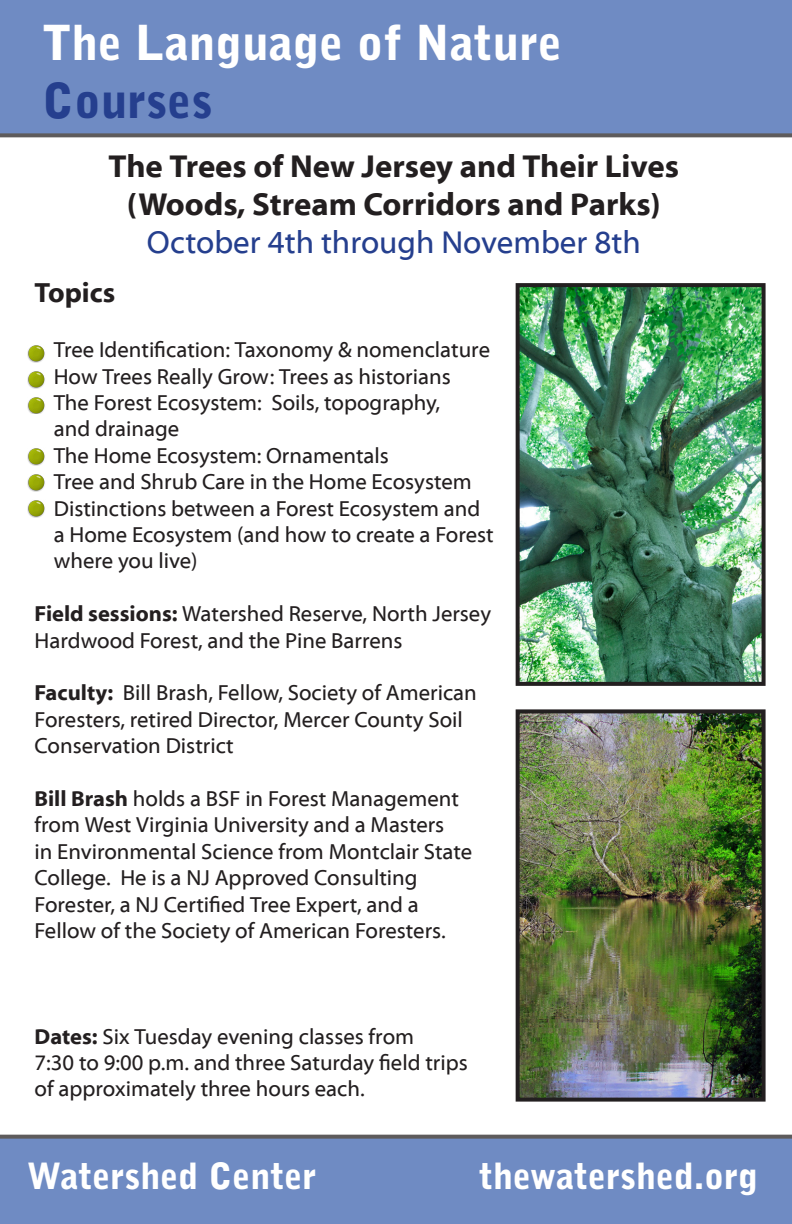
<style>
.page{position:relative;width:792px;height:1224px;background:#fff}
.page>*{position:absolute;margin:0;border:0;box-sizing:border-box;transform-origin:0 0}
.t1{font:900 48px "Bell Gothic Std";color:#fff}
.t2{font:900 48px "Bell Gothic Std";color:#253f8e}
.t3{font:900 36px "Bell Gothic Std";color:#fff}
.t4{font:700 32px "Myriad Web Pro";color:#231f20}
.t5{font:32px "Myriad Web Pro";color:#253f8e}
.t6{font:700 28px "Myriad Web Pro";color:#231f20}
.t7{font:22px/26.4px "Myriad Web Pro";color:#231f20}
.s1{font-weight:700}
</style>
<div class="page">
<div style="left:0;top:0;width:792px;height:137px;background:#6f8bc3"></div>
<img style="left:521px;top:288px;width:240px;height:393px">
<div style="left:516px;top:283px;width:250px;height:403px;border:4px solid #231f20"></div>
<img style="left:521px;top:714px;width:240px;height:383px">
<div style="left:516px;top:709px;width:250px;height:393px;border:4px solid #231f20"></div>
<div style="left:0;top:1135px;width:792px;height:89px;background:#6f8bc3"></div>
<img style="left:27px;top:345px;width:18px;height:17px">
<img style="left:27px;top:371px;width:18px;height:17px">
<img style="left:27px;top:397px;width:18px;height:17px">
<img style="left:27px;top:500px;width:18px;height:17px">
<img style="left:27px;top:448px;width:18px;height:17px">
<img style="left:27px;top:474px;width:18px;height:17px">
<p class="t1" style="left:42px;top:15px;width:521px">The Language of Nature</p>
<p class="t2" style="left:42px;top:72px;width:172px">Courses</p>
<p class="t4" style="left:109px;top:148px;width:572px">The Trees of New Jersey and Their Lives</p>
<p class="t4" style="left:127px;top:187px;width:536px">(Woods, Stream Corridors and Parks)</p>
<p class="t5" style="left:147px;top:225px;width:495px">October 4th through November 8th</p>
<p class="t6" style="left:35px;top:277px;width:82px">Topics</p>
<p class="t7" style="left:54px;top:337px;width:438px">Tree Identification: Taxonomy &amp; nomenclature</p>
<p class="t7" style="left:54px;top:364px;width:399px">How Trees Really Grow: Trees as historians</p>
<p class="t7" style="left:54px;top:390px;width:388px">The Forest Ecosystem: Soils, topography,</p>
<p class="t7" style="left:54px;top:416px;width:127px">and drainage</p>
<p class="t7" style="left:54px;top:443px;width:337px">The Home Ecosystem: Ornamentals</p>
<p class="t7" style="left:54px;top:469px;width:420px">Tree and Shrub Care in the Home Ecosystem</p>
<p class="t7" style="left:54px;top:496px;width:428px">Distinctions between a Forest Ecosystem and</p>
<p class="t7" style="left:54px;top:522px;width:442px">a Home Ecosystem (and how to create a Forest</p>
<p class="t7" style="left:54px;top:548px;width:145px">where you live)</p>
<p class="t7" style="left:35px;top:601px;width:458px"><span class="s1">Field sessions:</span> Watershed Reserve, North Jersey</p>
<p class="t7" style="left:35px;top:628px;width:370px">Hardwood Forest, and the Pine Barrens</p>
<p class="t7" style="left:35px;top:680px;width:444px"><span class="s1">Faculty:</span> Bill Brash, Fellow, Society of American</p>
<p class="t7" style="left:35px;top:707px;width:430px">Foresters, retired Director, Mercer County Soil</p>
<p class="t7" style="left:35px;top:733px;width:201px">Conservation District</p>
<p class="t7" style="left:35px;top:786px;width:426px"><span class="s1">Bill Brash</span> holds a BSF in Forest Management</p>
<p class="t7" style="left:35px;top:812px;width:411px">from West Virginia University and a Masters</p>
<p class="t7" style="left:35px;top:839px;width:439px">in Environmental Science from Montclair State<br>College. He is a NJ Approved Consulting</p>
<p class="t7" style="left:35px;top:892px;width:386px">Forester, a NJ Certified Tree Expert, and a</p>
<p class="t7" style="left:35px;top:918px;width:413px">Fellow of the Society of American Foresters.</p>
<p class="t7" style="left:35px;top:1024px;width:381px"><span class="s1">Dates:</span> Six Tuesday evening classes from</p>
<p class="t7" style="left:35px;top:1050px;width:435px">7:30 to 9:00 p.m. and three Saturday field trips</p>
<p class="t7" style="left:35px;top:1076px;width:332px">of approximately three hours each.</p>
<p class="t3" style="left:27px;top:1155px;width:291px">Watershed Center</p>
<p class="t3" style="left:479px;top:1155px;width:280px">thewatershed.org</p>
</div>
